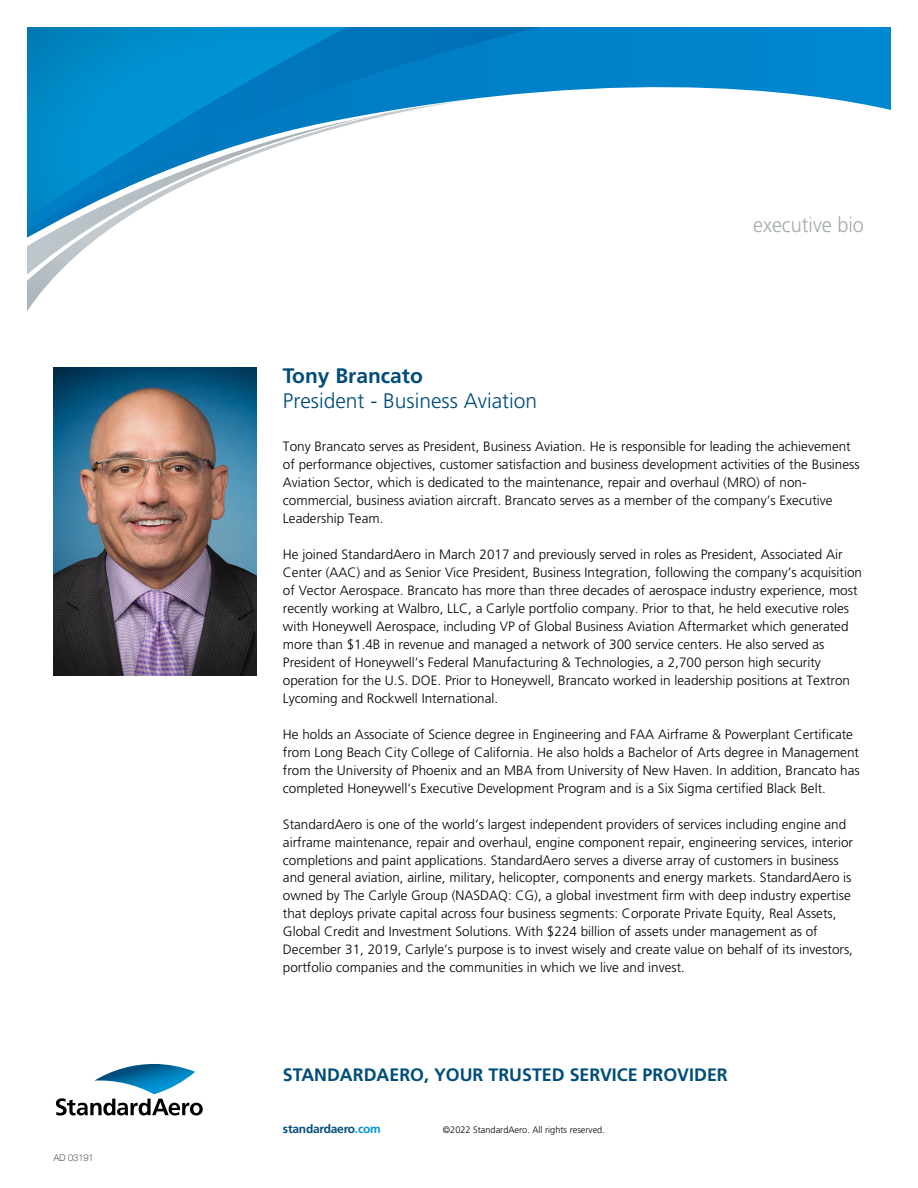
<style>
.page{position:relative;width:918px;height:1188px;background:#fff}
.page>*{position:absolute;margin:0;border:0;box-sizing:border-box;transform-origin:0 0}
.t1{font:300 21px "Frutiger";color:#004c7a}
.t2{font:300 21px "Frutiger";color:#a4aaad;scale:.95 1}
.t3{font:700 21px "Frutiger";color:#004d7a}
.t4{font:700 18px "Frutiger";color:#004d7a}
.t5{font:300 13.5px/18px "Frutiger";color:#000}
.t6{font:700 12px "Frutiger";letter-spacing:-.02em;color:#004d7a}
.t7{font:300 9.3px "Frutiger";color:#000}
.t8{font:100 9.3px "Helvetica Neue LT Std";color:#000}
.s1{color:#0095d5}
</style>
<div class="page">
<img style="left:54px;top:368px;width:202px;height:308px">
<svg style="left:56px;top:1064px;width:147px;height:51px"></svg>
<svg style="left:602px;top:27px;width:289px;height:83px"></svg>
<svg style="left:27px;top:27px;width:575px;height:73px;background:#0585c7"></svg>
<svg style="left:27px;top:100px;width:436px;height:211px"></svg>
<p class="t8" style="left:54px;top:1153px;width:41px">AD 03191</p>
<h1 class="t2" style="left:753px;top:213px;width:118px">executive bio</h1>
<h1 class="t3" style="left:283px;top:363px;width:142px">Tony Brancato</h1>
<h1 class="t1" style="left:283px;top:389px;width:256px">President - Business Aviation</h1>
<p class="t5" style="left:283px;top:437px;width:578px">Tony Brancato serves as President, Business Aviation. He is responsible for leading the achievement of performance objectives, customer satisfaction and business development activities of the Business Aviation Sector, which is dedicated to the maintenance, repair and overhaul (MRO) of non&shy;commercial, business aviation aircraft. Brancato serves as a member of the company’s Executive Leadership Team.</p>
<p class="t5" style="left:283px;top:545px;width:581px">He joined StandardAero in March 2017 and previously served in roles as President, Associated Air Center (AAC) and as Senior Vice President, Business Integration, following the company’s acquisition of Vector Aerospace. Brancato has more than three decades of aerospace industry experience, most recently working at Walbro, LLC, a Carlyle portfolio company. Prior to that, he held executive roles with Honeywell Aerospace, including VP of Global Business Aviation Aftermarket which generated more than $1.4B in revenue and managed a network of 300 service centers. He also served as President of Honeywell’s Federal Manufacturing &amp; Technologies, a 2,700 person high security operation for the U.S. DOE. Prior to Honeywell, Brancato worked in leadership positions at Textron Lycoming and Rockwell International.</p>
<p class="t5" style="left:283px;top:725px;width:578px">He holds an Associate of Science degree in Engineering and FAA Airframe &amp; Powerplant Certificate from Long Beach City College of California. He also holds a Bachelor of Arts degree in Management from the University of Phoenix and an MBA from University of New Haven. In addition, Brancato has completed Honeywell’s Executive Development Program and is a Six Sigma certified Black Belt.</p>
<p class="t5" style="left:283px;top:815px;width:572px">StandardAero is one of the world’s largest independent providers of services including engine and airframe maintenance, repair and overhaul, engine component repair, engineering services, interior completions and paint applications. StandardAero serves a diverse array of customers in business and general aviation, airline, military, helicopter, components and energy markets. StandardAero is owned by The Carlyle Group (NASDAQ: CG), a global investment firm with deep industry expertise that deploys private capital across four business segments: Corporate Private Equity, Real Assets, Global Credit and Investment Solutions. With $224 billion of assets under management as of December 31, 2019, Carlyle’s purpose is to invest wisely and create value on behalf of its investors, portfolio companies and the communities in which we live and invest.</p>
<h2 class="t4" style="left:283px;top:1064px;width:446px">STANDARDAERO, YOUR TRUSTED SERVICE PROVIDER</h2>
<p class="t6" style="left:283px;top:1121px;width:99px">standardaero<span class="s1">.com</span></p>
<p class="t7" style="left:443px;top:1124px;width:164px">©2022 StandardAero. All rights reserved.</p>
</div>
